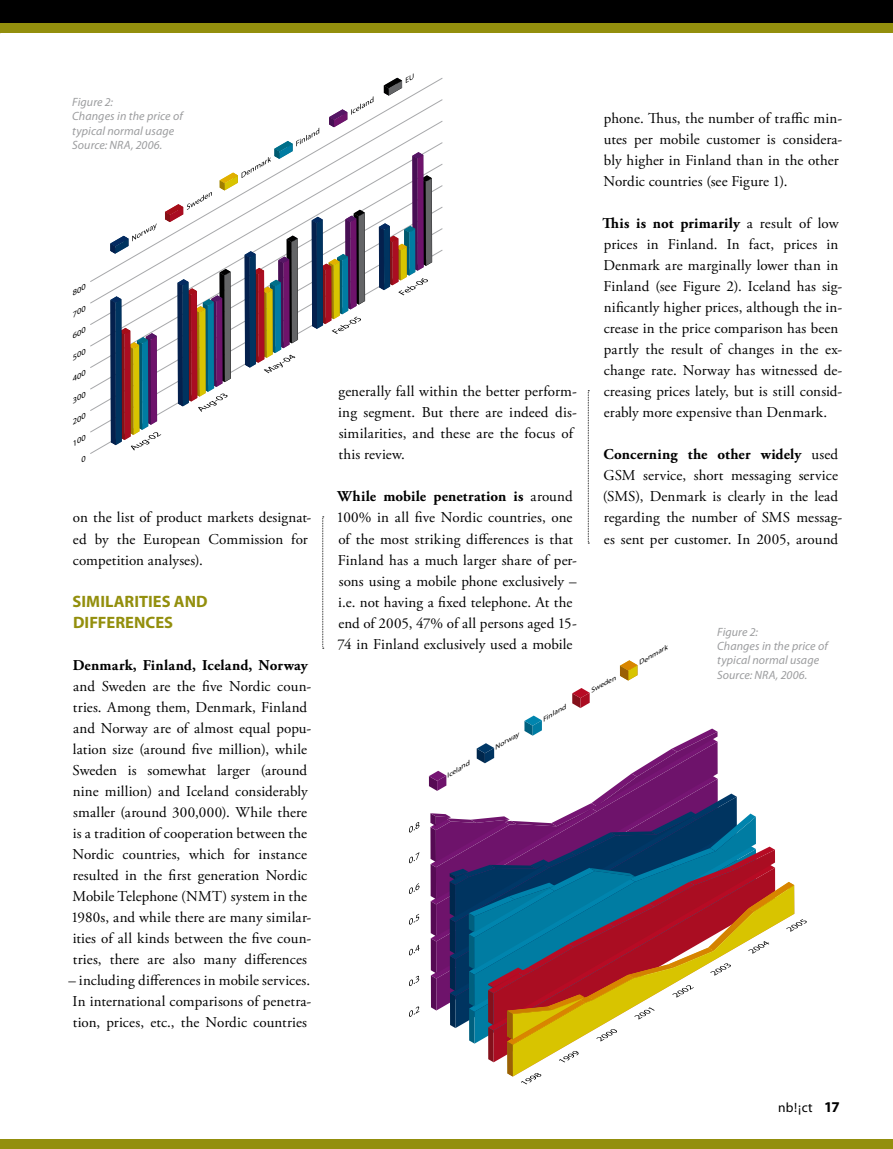
<style>
.page{position:relative;width:893px;height:1149px;background:#fff}
.page>*{position:absolute;margin:0;border:0;box-sizing:border-box;transform-origin:0 0}
.t1{font:700 16.5px/21px "Myriad";letter-spacing:.005em;color:#938f0d}
.t2{font:15px/21px "Adobe Garamond Pro";letter-spacing:.01em;color:#000}
.t3{font:700 15px "Adobe Garamond Pro";letter-spacing:.01em;color:#000}
.t4{font:13.5px "Myriad";color:#000}
.t5{font:italic 12px/14.4px "Myriad Pro";letter-spacing:.005em;color:#9c9d9f}
.t6{font:italic 6.45px "Myriad";color:#000;scale:1.33 1}
.s1{font-weight:700}
.s2{font-weight:700;font-size:15px}
</style>
<div class="page">
<div style="left:0;top:0;width:893px;height:24px;background:#000"></div>
<div style="left:0;top:24px;width:893px;height:9px;background:#938f0d"></div>
<div style="left:0;top:1138px;width:893px;height:10px;background:#938f0d"></div>
<svg style="left:322px;top:516px;width:2px;height:132px"></svg>
<svg style="left:588px;top:390px;width:1px;height:153px"></svg>
<svg style="left:90px;top:78px;width:353px;height:204px"></svg>
<svg style="left:110px;top:223px;width:47px;height:30px"></svg>
<svg style="left:110px;top:296px;width:51px;height:154px"></svg>
<svg style="left:177px;top:269px;width:54px;height:142px"></svg>
<svg style="left:245px;top:235px;width:53px;height:138px"></svg>
<svg style="left:312px;top:210px;width:53px;height:124px"></svg>
<svg style="left:379px;top:152px;width:53px;height:143px"></svg>
<svg style="left:165px;top:192px;width:47px;height:30px"></svg>
<svg style="left:220px;top:128px;width:99px;height:62px"></svg>
<svg style="left:329px;top:96px;width:44px;height:31px"></svg>
<svg style="left:384px;top:73px;width:29px;height:23px"></svg>
<svg style="left:409px;top:1006px;width:10px;height:10px"></svg>
<svg style="left:409px;top:975px;width:10px;height:11px"></svg>
<svg style="left:409px;top:944px;width:11px;height:11px"></svg>
<svg style="left:409px;top:914px;width:10px;height:10px"></svg>
<svg style="left:409px;top:883px;width:10px;height:11px"></svg>
<svg style="left:409px;top:852px;width:10px;height:11px"></svg>
<svg style="left:409px;top:822px;width:10px;height:10px"></svg>
<svg style="left:620px;top:660px;width:17px;height:20px"></svg>
<svg style="left:429px;top:715px;width:378px;height:368px"></svg>
<svg style="left:572px;top:688px;width:18px;height:20px"></svg>
<p class="t5" style="left:72px;top:94px;width:112px">Figure 2:<br>Changes in the price of typical normal usage<br>Source: NRA, 2006.</p>
<p class="t2" style="left:73px;top:507px;width:240px">on the list of product markets designat&shy;ed by the European Commission for competition analyses).</p>
<p class="t1" style="left:73px;top:591px;width:137px">SIMILARITIES AND<br>DIFFERENCES</p>
<p class="t3" style="left:73px;top:656px;width:237px">Denmark, Finland, Iceland, Norway</p>
<p class="t2" style="left:71px;top:675px;width:242px">and Sweden are the five Nordic coun&shy;tries. Among them, Denmark, Finland and Norway are of almost equal popu&shy;lation size (around five million), while Sweden is somewhat larger (around nine million) and Iceland considerably smaller (around 300,000). While there is a tradition of cooperation between the Nordic countries, which for instance resulted in the first generation Nordic Mobile Telephone (NMT) system in the 1980s, and while there are many similar&shy;ities of all kinds between the five coun&shy;tries, there are also many differences</p>
<p class="t2" style="left:68px;top:969px;width:244px;text-align:justify">– including differences in mobile services.<br>In international comparisons of penetra&shy;tion, prices, etc., the Nordic countries</p>
<p class="t2" style="left:338px;top:381px;width:240px">generally fall within the better perform&shy;ing segment. But there are indeed dis&shy;similarities, and these are the focus of this review.</p>
<p class="t2" style="left:337px;top:486px;width:242px"><span class="s1">While mobile penetration is</span> around 100% in all five Nordic countries, one of the most striking differences is that Finland has a much larger share of per&shy;sons using a mobile phone exclusively – i.e. not having a fixed telephone. At the end of 2005, 47% of all persons aged 15- 74 in Finland exclusively used a mobile</p>
<p class="t6" style="left:445px;top:772px;width:21px;rotate:-30deg">Iceland</p>
<p class="t6" style="left:493px;top:744px;width:22px;rotate:-30deg">Norway</p>
<p class="t6" style="left:541px;top:716px;width:21px;rotate:-30deg">Finland</p>
<p class="t2" style="left:603px;top:108px;width:240px">phone. Thus, the number of traffic min&shy;utes per mobile customer is considera&shy;bly higher in Finland than in the other Nordic countries (see Figure 1).</p>
<p class="t2" style="left:602px;top:213px;width:241px"><span class="s1">This is not primarily</span> a result of low prices in Finland. In fact, prices in Denmark are marginally lower than in Finland (see Figure 2). Iceland has sig&shy;nificantly higher prices, although the in&shy;crease in the price comparison has been partly the result of changes in the ex&shy;change rate. Norway has witnessed de&shy;creasing prices lately, but is still consid&shy;erably more expensive than Denmark.</p>
<p class="t2" style="left:603px;top:444px;width:241px"><span class="s1">Concerning the other widely</span> used GSM service, short messaging service (SMS), Denmark is clearly in the lead regarding the number of SMS messag&shy;es sent per customer. In 2005, around</p>
<p class="t6" style="left:589px;top:688px;width:23px;rotate:-30deg">Sweden</p>
<p class="t6" style="left:637px;top:660px;width:26px;rotate:-30deg">Denmark</p>
<p class="t5" style="left:717px;top:624px;width:112px">Figure 2:<br>Changes in the price of typical normal usage<br>Source: NRA, 2006.</p>
<p class="t4" style="left:778px;top:1100px;width:63px">nb!¡ct <span class="s2">17</span></p>
</div>
